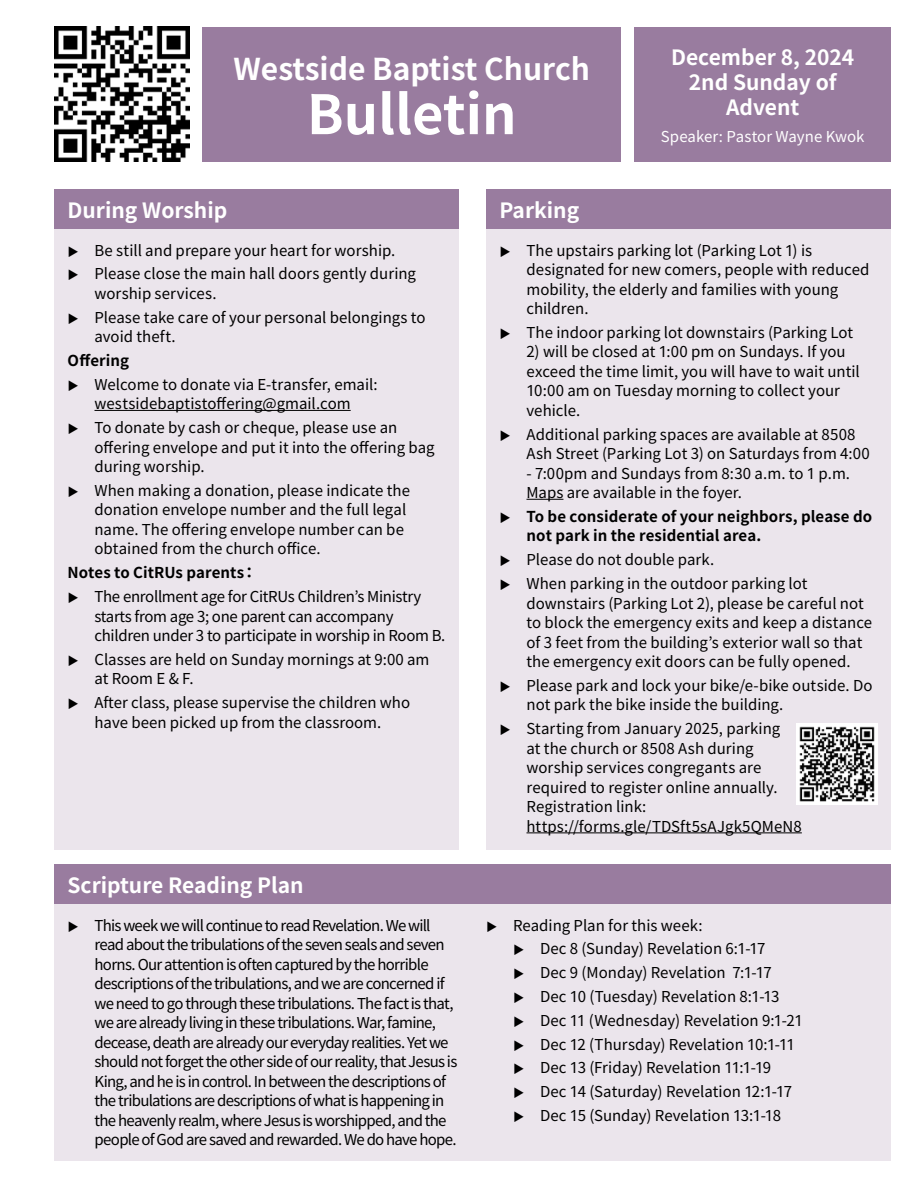
<style>
.page{position:relative;width:918px;height:1188px;background:#fff}
.page>*{position:absolute;margin:0;border:0;box-sizing:border-box;transform-origin:0 0}
.t1{font:54px "Gen Seki Gothic 2 TW B";color:#fff}
.t2{font:30px "Gen Seki Gothic 2 TW B";color:#fff}
.t3{font:21px/25.2px "Gen Seki Gothic 2 TW B";color:#fff;text-align:center}
.t4{font:15px/19.5px "Gen Seki Gothic 2 TW R";color:#000}
.t5{font:15px/19.5px "Gen Seki Gothic 2 TW R";letter-spacing:-.045em;color:#000}
.t6{font:15px/19.5px "Gen Seki Gothic 2 TW R";letter-spacing:-.02em;color:#000}
.t7{font:15px/19.5px "Gen Seki Gothic 2 TW B";letter-spacing:.005em;color:#000}
.t8{font:15px "Gen Seki Gothic 2 TW R";color:#fff}
.s1{font-size:11.25px}
.s2{font-family:"Gen Seki Gothic 2 TW R";font-size:11.25px}
</style>
<div class="page">
<img style="left:54px;top:27px;width:135px;height:135px">
<div style="left:202px;top:27px;width:419px;height:135px;background:#997c9f"></div>
<div style="left:54px;top:189px;width:405px;height:41px;background:#997c9f"></div>
<div style="left:486px;top:189px;width:405px;height:41px;background:#997c9f"></div>
<div style="left:634px;top:27px;width:257px;height:135px;background:#997c9f"></div>
<div style="left:54px;top:230px;width:405px;height:620px;background:#ebe5ec"></div>
<hr style="left:94px;top:410px;width:257px;height:1px;background:#000">
<div style="left:486px;top:230px;width:405px;height:620px;background:#ebe5ec"></div>
<hr style="left:526px;top:499px;width:37px;height:1px;background:#000">
<hr style="left:526px;top:833px;width:276px;height:1px;background:#000">
<div style="left:54px;top:864px;width:837px;height:40px;background:#997c9f"></div>
<div style="left:54px;top:904px;width:418px;height:257px;background:#ebe5ec"></div>
<div style="left:472px;top:904px;width:419px;height:257px;background:#ebe5ec"></div>
<img style="left:796px;top:724px;width:82px;height:81px">
<h2 class="t2" style="left:233px;top:52px;width:358px">Westside Baptist Church</h2>
<h1 class="t1" style="left:307px;top:84px;width:211px">Bulletin</h1>
<h3 class="t3" style="left:68px;top:198px;width:161px">During Worship</h3>
<h3 class="t3" style="left:500px;top:198px;width:81px">Parking</h3>
<h3 class="t3" style="left:671px;top:45px;width:185px">December 8, 2024<br>2nd Sunday of<br>Advent</h3>
<p class="t8" style="left:661px;top:128px;width:205px">Speaker: Pastor Wayne Kwok</p>
<p class="t4" style="left:68px;top:238px;width:350px;line-height:23.9px"><span class="s1">▶</span> Be still and prepare your heart for worship.<br><span class="s1">▶</span> Please close the main hall doors gently during</p>
<p class="t4" style="left:68px;top:282px;width:360px;line-height:23.9px;text-indent:27px">worship services.<br><span class="s1">▶</span> Please take care of your personal belongings to</p>
<p class="t4" style="left:94px;top:327px;width:83px">avoid theft.</p>
<p class="t7" style="left:68px;top:351px;width:63px">Offering</p>
<p class="t4" style="left:68px;top:375px;width:312px;text-align:center"><span class="s1">▶</span> Welcome to donate via E-transfer, email: westsidebaptistoffering@gmail.com</p>
<p class="t4" style="left:94px;top:418px;width:342px;text-indent:-27px"><span class="s1">▶</span> To donate by cash or cheque, please use an offering envelope and put it into the offering bag during worship.</p>
<p class="t4" style="left:94px;top:481px;width:317px;text-indent:-27px"><span class="s1">▶</span> When making a donation, please indicate the donation envelope number and the full legal name. The offering envelope number can be obtained from the church office.</p>
<p class="t7" style="left:68px;top:563px;width:191px">Notes to CitRUs parents：</p>
<p class="t6" style="left:94px;top:587px;width:353px;text-indent:-27px"><span class="s1">▶</span> The enrollment age for CitRUs Children’s Ministry starts from age 3; one parent can accompany children under 3 to participate in worship in Room B.</p>
<p class="t4" style="left:94px;top:650px;width:336px;text-indent:-27px"><span class="s1">▶</span> Classes are held on Sunday mornings at 9:00 am at Room E &amp; F.</p>
<p class="t4" style="left:68px;top:693px;width:344px;text-align:center"><span class="s1">▶</span> After class, please supervise the children who have been picked up from the classroom.</p>
<p class="t4" style="left:526px;top:241px;width:345px;text-indent:-27px"><span class="s1">▶</span> The upstairs parking lot (Parking Lot 1) is designated for new comers, people with reduced mobility, the elderly and families with young children.</p>
<p class="t4" style="left:500px;top:323px;width:355px"><span class="s1">▶</span> The indoor parking lot downstairs (Parking Lot</p>
<p class="t4" style="left:526px;top:342px;width:335px">2) will be closed at 1:00 pm on Sundays. If you exceed the time limit, you will have to wait until 10:00 am on Tuesday morning to collect your vehicle.</p>
<p class="t4" style="left:526px;top:425px;width:345px;text-indent:-27px"><span class="s1">▶</span> Additional parking spaces are available at 8508<br>Ash Street (Parking Lot 3) on Saturdays from 4:00</p>
<p class="t4" style="left:526px;top:464px;width:325px">- 7:00pm and Sundays from 8:30 a.m. to 1 p.m.<br>Maps are available in the foyer.</p>
<p class="t7" style="left:526px;top:507px;width:347px;text-indent:-27px"><span class="s2">▶</span> To be considerate of your neighbors, please do not park in the residential area.</p>
<p class="t4" style="left:500px;top:548px;width:310px;line-height:23.9px"><span class="s1">▶</span> Please do not double park.<br><span class="s1">▶</span> When parking in the outdoor parking lot</p>
<p class="t4" style="left:526px;top:594px;width:347px">downstairs (Parking Lot 2), please be careful not to block the emergency exits and keep a distance of 3 feet from the building’s exterior wall so that the emergency exit doors can be fully opened.</p>
<p class="t4" style="left:526px;top:676px;width:348px;text-indent:-27px"><span class="s1">▶</span> Please park and lock your bike/e-bike outside. Do not park the bike inside the building.</p>
<p class="t4" style="left:526px;top:719px;width:277px;text-indent:-27px"><span class="s1">▶</span> Starting from January 2025, parking<br>at the church or 8508 Ash during worship services congregants are required to register online annually.<br>Registration link: https://forms.gle/TDSft5sAJgk5QMeN8</p>
<h3 class="t3" style="left:68px;top:873px;width:238px">Scripture Reading Plan</h3>
<p class="t5" style="left:94px;top:916px;width:364px;text-indent:-27px"><span class="s1">▶</span> This week we will continue to read Revelation. We will read about the tribulations of the seven seals and seven horns. Our attention is often captured by the horrible descriptions of the tribulations, and we are concerned if we need to go through these tribulations. The fact is that, we are already living in these tribulations. War, famine, decease, death are already our everyday realities. Yet we should not forget the other side of our reality, that Jesus is King, and he is in control. In between the descriptions of the tribulations are descriptions of what is happening in the heavenly realm, where Jesus is worshipped, and the people of God are saved and rewarded. We do have hope.</p>
<p class="t4" style="left:513px;top:913px;width:291px;line-height:23.9px;text-indent:-27px"><span class="s1">▶</span> Reading Plan for this week:<br><span class="s1">▶</span> Dec 8 (Sunday) Revelation 6:1-17<br><span class="s1">▶</span> Dec 9 (Monday) Revelation 7:1-17<br><span class="s1">▶</span> Dec 10 (Tuesday) Revelation 8:1-13<br><span class="s1">▶</span> Dec 11 (Wednesday) Revelation 9:1-21 <span class="s1">▶</span> Dec 12 (Thursday) Revelation 10:1-11 <span class="s1">▶</span> Dec 13 (Friday) Revelation 11:1-19<br><span class="s1">▶</span> Dec 14 (Saturday) Revelation 12:1-17 <span class="s1">▶</span> Dec 15 (Sunday) Revelation 13:1-18</p>
</div>
